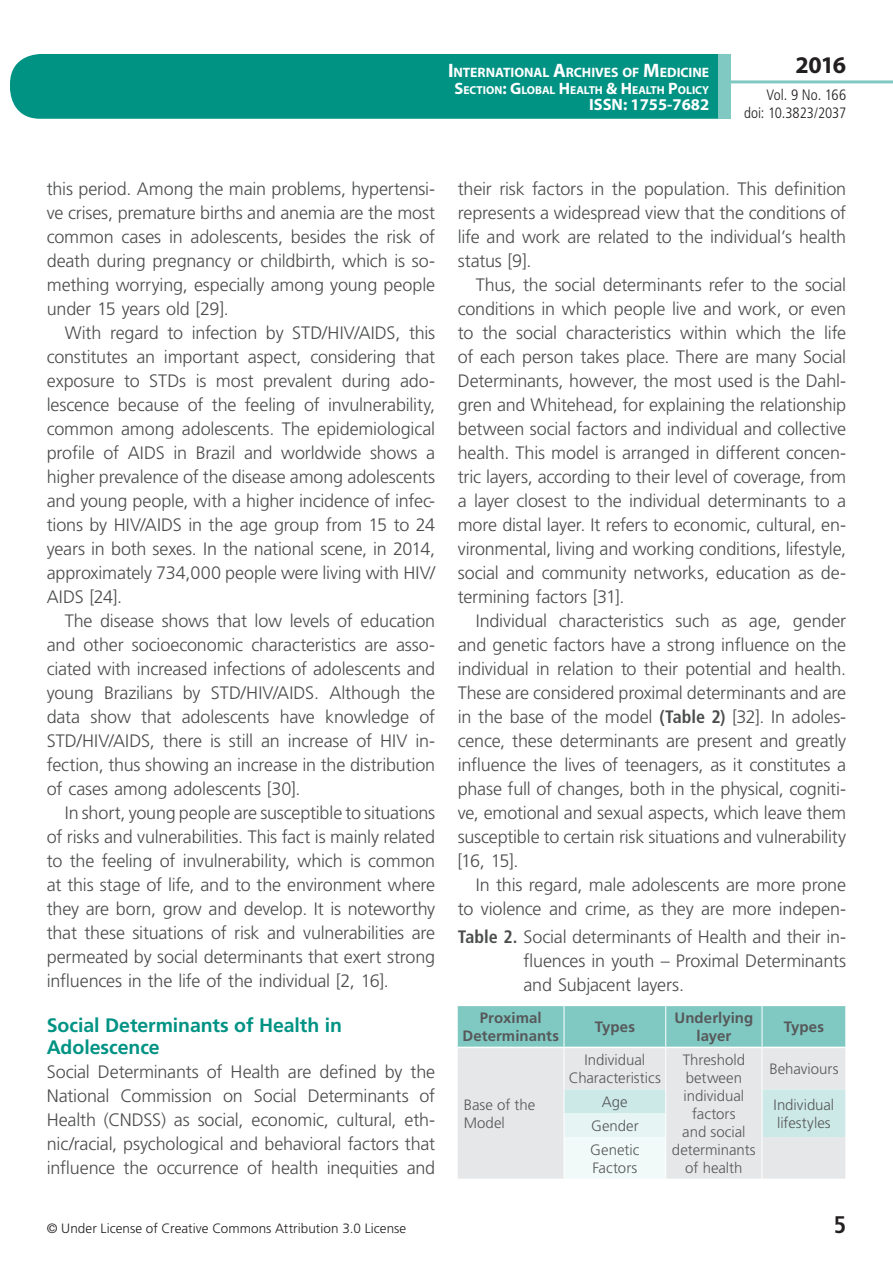
<style>
.page{position:relative;width:893px;height:1263px;background:#fff}
.page>*{position:absolute;margin:0;border:0;box-sizing:border-box;transform-origin:0 0}
.t1{font:700 24px "Myriad Pro";color:#231f20}
.t2{font:700 condensed 24px "Frutiger LT Std";color:#231f20}
.t3{font:700 19.5px/22.5px "Frutiger LT Std";letter-spacing:-.005em;color:#009384}
.t4{font:300 18px/24px "Frutiger LT Std";letter-spacing:-.01em;color:#4b4c4d;text-align:justify}
.t5{font:700 16.5px "Myriad Pro";color:#fff}
.t6{font:300 15px/18px "Frutiger LT Std";color:#57585a}
.t7{font:700 15px/18px "Frutiger LT Std";letter-spacing:.005em;color:#57585a;text-align:center}
.t8{font:300 condensed 15px/18px "Frutiger LT Std";letter-spacing:-.005em;color:#231f20;text-align:right}
.t9{font:700 13.65px "Myriad Pro";letter-spacing:-.005em;color:#fff}
.t10{font:300 13.5px "Frutiger LT Std";letter-spacing:.005em;color:#231f20}
.t11{font:700 11.55px "Myriad Pro";color:#fff}
.s1{font-size:19.5px}
.s2{font-size:16.5px}
.s3{font-weight:700;font-stretch:condensed}
</style>
<div class="page">
<div style="left:10px;top:54px;width:775px;height:65px;background:#009384;border-radius:30px"></div>
<div style="left:732px;top:0;width:161px;height:157px;background:#fff"></div>
<hr style="left:730px;top:80px;width:163px;height:3px;background:#80c9c2">
<div style="left:718px;top:54px;width:13px;height:65px;background:#80c9c2"></div>
<div style="left:458px;top:1006px;width:387px;height:41px;background:#80c9c2"></div>
<div style="left:458px;top:1048px;width:387px;height:131px;background:#e6e7e9"></div>
<div style="left:564px;top:1137px;width:102px;height:42px;background:#f2faf9"></div>
<div style="left:762px;top:1137px;width:84px;height:42px;background:#e6e7e9"></div>
<hr style="left:564px;top:1006px;width:1px;height:41px;background:#fff">
<hr style="left:665px;top:1006px;width:1px;height:41px;background:#fff">
<hr style="left:762px;top:1006px;width:1px;height:41px;background:#fff">
<hr style="left:564px;top:1048px;width:1px;height:41px;background:#fff">
<hr style="left:665px;top:1048px;width:1px;height:41px;background:#fff">
<hr style="left:762px;top:1048px;width:1px;height:41px;background:#fff">
<svg style="left:564px;top:1089px;width:282px;height:48px;background:#daeaea"></svg>
<hr style="left:564px;top:1137px;width:1px;height:42px;background:#fff">
<hr style="left:665px;top:1137px;width:1px;height:42px;background:#fff">
<hr style="left:762px;top:1137px;width:1px;height:42px;background:#fff">
<hr style="left:845px;top:1137px;width:1px;height:42px;background:#fff">
<p class="t9" style="left:448px;top:64px;width:263px"><span class="s1">I</span>NTERNATIONAL <span class="s1">A</span>RCHIVES OF <span class="s1">M</span>EDICINE</p>
<p class="t11" style="left:454px;top:82px;width:256px"><span class="s2">S</span>ECTION<span class="s2">: G</span>LOBAL <span class="s2">H</span> EALTH <span class="s2">&amp; H</span> EALTH <span class="s2">P</span>OLICY</p>
<p class="t5" style="left:589px;top:94px;width:122px">ISSN: 1755-7682</p>
<h1 class="t1" style="left:795px;top:49px;width:52px">2016</h1>
<p class="t8" style="left:744px;top:86px;width:104px">Vol. 9 No. 166 doi: 10.3823/2037</p>
<p class="t4" style="left:47px;top:177px;width:390px">this period. Among the main problems, hypertensi&shy;ve crises, premature births and anemia are the most common cases in adolescents, besides the risk of death during pregnancy or childbirth, which is so&shy;mething worrying, especially among young people under 15 years old [29].</p>
<p class="t4" style="left:47px;top:321px;width:390px;text-indent:18px">With regard to infection by STD/HIV/AIDS, this constitutes an important aspect, considering that exposure to STDs is most prevalent during ado&shy;lescence because of the feeling of invulnerability, common among adolescents. The epidemiological profile of AIDS in Brazil and worldwide shows a higher prevalence of the disease among adolescents and young people, with a higher incidence of infec&shy;tions by HIV/AIDS in the age group from 15 to 24 years in both sexes. In the national scene, in 2014, approximately 734,000 people were living with HIV/ AIDS [24].</p>
<p class="t4" style="left:47px;top:609px;width:390px;text-indent:18px">The disease shows that low levels of education and other socioeconomic characteristics are asso&shy;ciated with increased infections of adolescents and young Brazilians by STD/HIV/AIDS. Although the data show that adolescents have knowledge of STD/HIV/AIDS, there is still an increase of HIV in&shy;fection, thus showing an increase in the distribution of cases among adolescents [30].</p>
<p class="t4" style="left:47px;top:801px;width:390px;text-indent:18px">In short, young people are susceptible to situations of risks and vulnerabilities. This fact is mainly related to the feeling of invulnerability, which is common at this stage of life, and to the environment where they are born, grow and develop. It is noteworthy that these situations of risk and vulnerabilities are permeated by social determinants that exert strong influences in the life of the individual [2, 16].</p>
<p class="t3" style="left:47px;top:1014px;width:297px">Social Determinants of Health in<br>Adolescence</p>
<p class="t4" style="left:47px;top:1060px;width:390px">Social Determinants of Health are defined by the National Commission on Social Determinants of Health (CNDSS) as social, economic, cultural, eth&shy;nic/racial, psychological and behavioral factors that influence the occurrence of health inequities and</p>
<p class="t4" style="left:458px;top:177px;width:390px">their risk factors in the population. This definition represents a widespread view that the conditions of life and work are related to the individual’s health status [9].</p>
<p class="t4" style="left:458px;top:273px;width:390px;text-indent:18px">Thus, the social determinants refer to the social conditions in which people live and work, or even to the social characteristics within which the life of each person takes place. There are many Social Determinants, however, the most used is the Dahl&shy;gren and Whitehead, for explaining the relationship between social factors and individual and collective health. This model is arranged in different concen&shy;tric layers, according to their level of coverage, from a layer closest to the individual determinants to a more distal layer. It refers to economic, cultural, en&shy;vironmental, living and working conditions, lifestyle, social and community networks, education as de&shy;termining factors [31].</p>
<p class="t4" style="left:458px;top:609px;width:390px;text-indent:18px">Individual characteristics such as age, gender and genetic factors have a strong influence on the individual in relation to their potential and health.<br>These are considered proximal determinants and are in the base of the model <span class="s3">(Table 2)</span> [32]. In adoles&shy;cence, these determinants are present and greatly influence the lives of teenagers, as it constitutes a phase full of changes, both in the physical, cogniti&shy;ve, emotional and sexual aspects, which leave them susceptible to certain risk situations and vulnerability [16, 15].</p>
<p class="t4" style="left:458px;top:873px;width:390px;text-align:right">In this regard, male adolescents are more prone to violence and crime, as they are more indepen-</p>
<p class="t4" style="left:524px;top:925px;width:324px;text-indent:-66px"><span class="s3">Table 2.</span> Social determinants of Health and their in&shy;fluences in youth – Proximal Determinants and Subjacent layers.</p>
<p class="t7" style="left:462px;top:1009px;width:98px">Proximal<br>Determinants</p>
<p class="t7" style="left:595px;top:1018px;width:42px">Types</p>
<p class="t7" style="left:674px;top:1009px;width:80px">Underlying layer</p>
<p class="t7" style="left:784px;top:1018px;width:42px">Types</p>
<p class="t6" style="left:464px;top:1096px;width:73px">Base of the<br>Model</p>
<p class="t6" style="left:569px;top:1051px;width:94px;text-align:center">Individual<br>Characteristics</p>
<p class="t6" style="left:672px;top:1051px;width:85px;text-align:center">Threshold between individual factors<br>and social determinants of health</p>
<p class="t6" style="left:769px;top:1060px;width:71px">Behaviours</p>
<p class="t6" style="left:602px;top:1093px;width:27px">Age</p>
<p class="t6" style="left:774px;top:1096px;width:62px">Individual</p>
<p class="t6" style="left:591px;top:1117px;width:49px">Gender</p>
<p class="t6" style="left:777px;top:1114px;width:55px">lifestyles</p>
<p class="t6" style="left:590px;top:1141px;width:51px">Genetic<br>Factors</p>
<p class="t10" style="left:47px;top:1220px;width:361px">© Under License of Creative Commons Attribution 3.0 License</p>
<h1 class="t2" style="left:834px;top:1210px;width:14px">5</h1>
</div>
